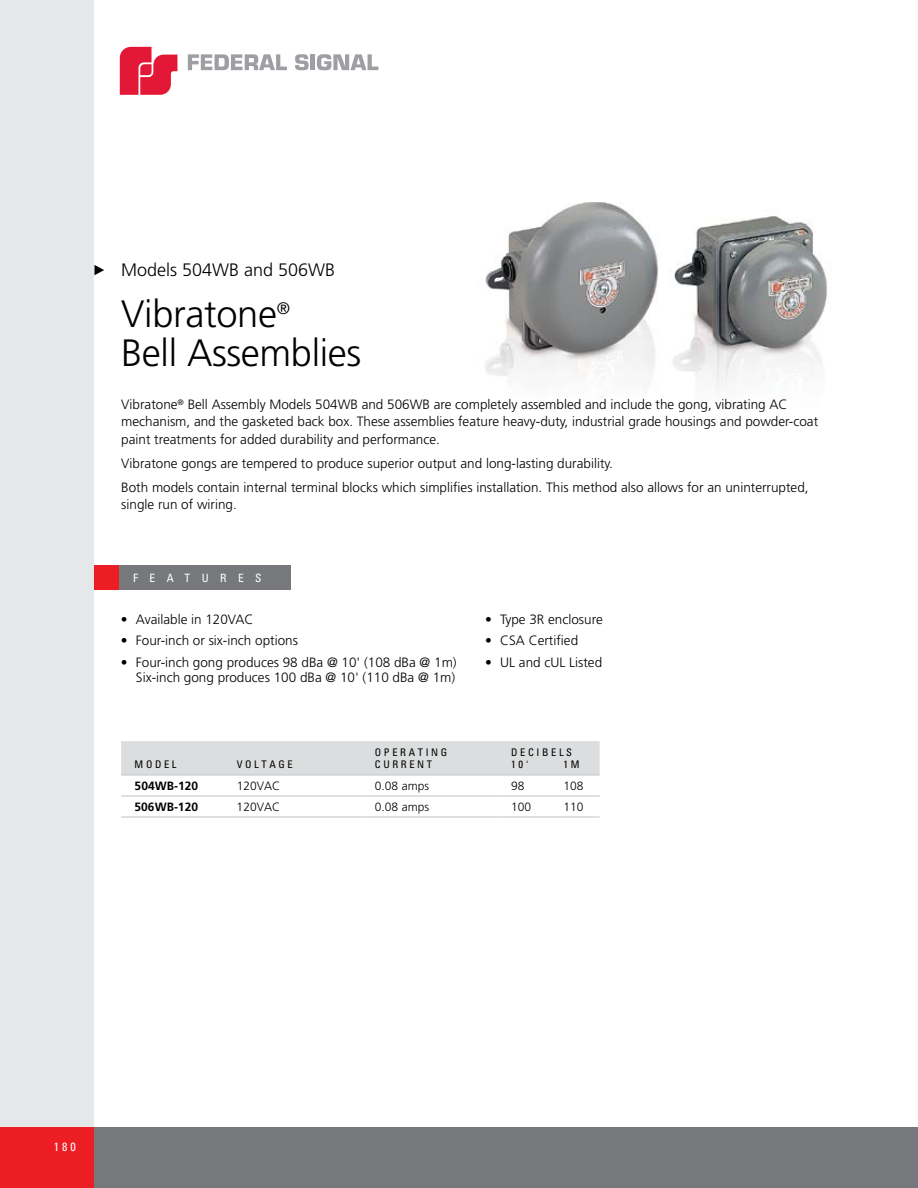
<style>
.page{position:relative;width:918px;height:1188px;background:#fff}
.page>*{position:absolute;margin:0;border:0;box-sizing:border-box;transform-origin:0 0}
.t1{font:300 38.1px "Frutiger";letter-spacing:-.01em;color:#000}
.t2{font:300 18px "Frutiger";color:#000}
.t3{font:300 16.65px "Frutiger";color:#000}
.t4{font:300 13.5px/17.2px "Frutiger";color:#000}
.t5{font:300 12px "Frutiger";color:#000}
.t6{font:700 12px "Frutiger";color:#000}
.t7{font:condensed 12px "Univers";color:#fff}
.t8{font:condensed 11.55px "Univers";letter-spacing:1em;color:#fff}
.t9{font:condensed 10.5px "Univers";letter-spacing:.25em;color:#000}
.s1{font-family:"Frutiger";font-weight:300;font-stretch:normal}
</style>
<div class="page">
<div style="left:94px;top:1127px;width:824px;height:61px;background:#77787b"></div>
<div style="left:0;top:0;width:94px;height:1188px;background:#e6e7e8"></div>
<div style="left:0;top:1127px;width:94px;height:61px;background:#ed1d24"></div>
<svg style="left:188px;top:54px;width:99px;height:16px"></svg>
<svg style="left:295px;top:54px;width:14px;height:16px"></svg>
<hr style="left:311px;top:54px;width:4px;height:16px;background:#9d9fa2">
<svg style="left:317px;top:54px;width:61px;height:16px"></svg>
<svg style="left:120px;top:47px;width:57px;height:48px"></svg>
<img style="left:485px;top:202px;width:342px;height:189px">
<div style="left:94px;top:565px;width:26px;height:25px;background:#ed1d24"></div>
<div style="left:119px;top:565px;width:172px;height:25px;background:#77787b"></div>
<svg style="left:94px;top:265px;width:10px;height:10px"></svg>
<div style="left:121px;top:741px;width:479px;height:33px;background:#dcddde"></div>
<hr style="left:121px;top:774px;width:102px;height:2px;background:#c6c9cf">
<hr style="left:223px;top:774px;width:138px;height:2px;background:#c6c9cf">
<hr style="left:361px;top:774px;width:137px;height:2px;background:#c6c9cf">
<hr style="left:498px;top:774px;width:52px;height:2px;background:#c6c9cf">
<hr style="left:550px;top:774px;width:50px;height:2px;background:#c6c9cf">
<hr style="left:121px;top:795px;width:102px;height:2px;background:#c6c9cf">
<hr style="left:223px;top:795px;width:138px;height:2px;background:#c6c9cf">
<hr style="left:361px;top:795px;width:137px;height:2px;background:#c6c9cf">
<hr style="left:498px;top:795px;width:52px;height:2px;background:#c6c9cf">
<hr style="left:550px;top:795px;width:50px;height:2px;background:#c6c9cf">
<hr style="left:121px;top:816px;width:102px;height:2px;background:#c6c9cf">
<hr style="left:223px;top:816px;width:138px;height:2px;background:#c6c9cf">
<hr style="left:361px;top:816px;width:137px;height:2px;background:#c6c9cf">
<hr style="left:498px;top:816px;width:52px;height:2px;background:#c6c9cf">
<hr style="left:550px;top:816px;width:50px;height:2px;background:#c6c9cf">
<h2 class="t2" style="left:121px;top:260px;width:216px">Models 504WB and 506WB</h2>
<h1 class="t1" style="left:121px;top:292px;width:157px">Vibratone</h1>
<p class="t3" style="left:277px;top:299px;width:15px">®</p>
<h1 class="t1" style="left:121px;top:331px;width:242px">Bell Assemblies</h1>
<p class="t4" style="left:121px;top:396px;width:698px">Vibratone<sup>®</sup> Bell Assembly Models 504WB and 506WB are completely assembled and include the gong, vibrating AC mechanism, and the gasketed back box. These assemblies feature heavy-duty, industrial grade housings and powder-coat paint treatments for added durability and performance.</p>
<p class="t4" style="left:121px;top:451px;width:689px;line-height:24px">Vibratone gongs are tempered to produce superior output and long-lasting durability.<br>Both models contain internal terminal blocks which simplifies installation. This method also allows for an uninterrupted,</p>
<p class="t4" style="left:121px;top:496px;width:117px">single run of wiring.</p>
<p class="t8" style="left:133px;top:570px;width:130px">FEATURES</p>
<p class="t4" style="left:121px;top:611px;width:134px">• Available in 120VAC</p>
<p class="t4" style="left:121px;top:632px;width:179px">• Four-inch or six-inch options</p>
<p class="t4" style="left:121px;top:655px;width:337px;line-height:15px;text-align:right">• Four-inch gong produces 98 dBa @ 10' (108 dBa @ 1m)<br>Six-inch gong produces 100 dBa @ 10' (110 dBa @ 1m)</p>
<p class="t4" style="left:485px;top:611px;width:119px">• Type 3R enclosure</p>
<p class="t4" style="left:485px;top:632px;width:95px">• CSA Certified</p>
<p class="t4" style="left:485px;top:654px;width:119px">• UL and cUL Listed</p>
<p class="t9" style="left:135px;top:758px;width:43px">MODEL</p>
<p class="t9" style="left:237px;top:758px;width:57px">VOLTAGE</p>
<p class="t9" style="left:375px;top:745px;width:74px">OPERATING</p>
<p class="t9" style="left:511px;top:745px;width:62px">DECIBELS</p>
<p class="t9" style="left:375px;top:758px;width:59px">CURRENT</p>
<p class="t9" style="left:511px;top:758px;width:19px">10<span class="s1">'</span></p>
<p class="t9" style="left:564px;top:758px;width:18px">1M</p>
<p class="t6" style="left:135px;top:779px;width:65px">504WB-120</p>
<p class="t5" style="left:237px;top:779px;width:45px">120VAC</p>
<p class="t5" style="left:375px;top:779px;width:56px">0.08 amps</p>
<p class="t5" style="left:511px;top:779px;width:15px">98</p>
<p class="t5" style="left:563px;top:779px;width:22px">108</p>
<p class="t6" style="left:135px;top:800px;width:65px">506WB-120</p>
<p class="t5" style="left:237px;top:800px;width:45px">120VAC</p>
<p class="t5" style="left:375px;top:800px;width:56px">0.08 amps</p>
<p class="t5" style="left:511px;top:800px;width:22px">100</p>
<p class="t5" style="left:563px;top:800px;width:22px">110</p>
<p class="t7" style="left:54px;top:1139px;width:23px">180</p>
</div>
